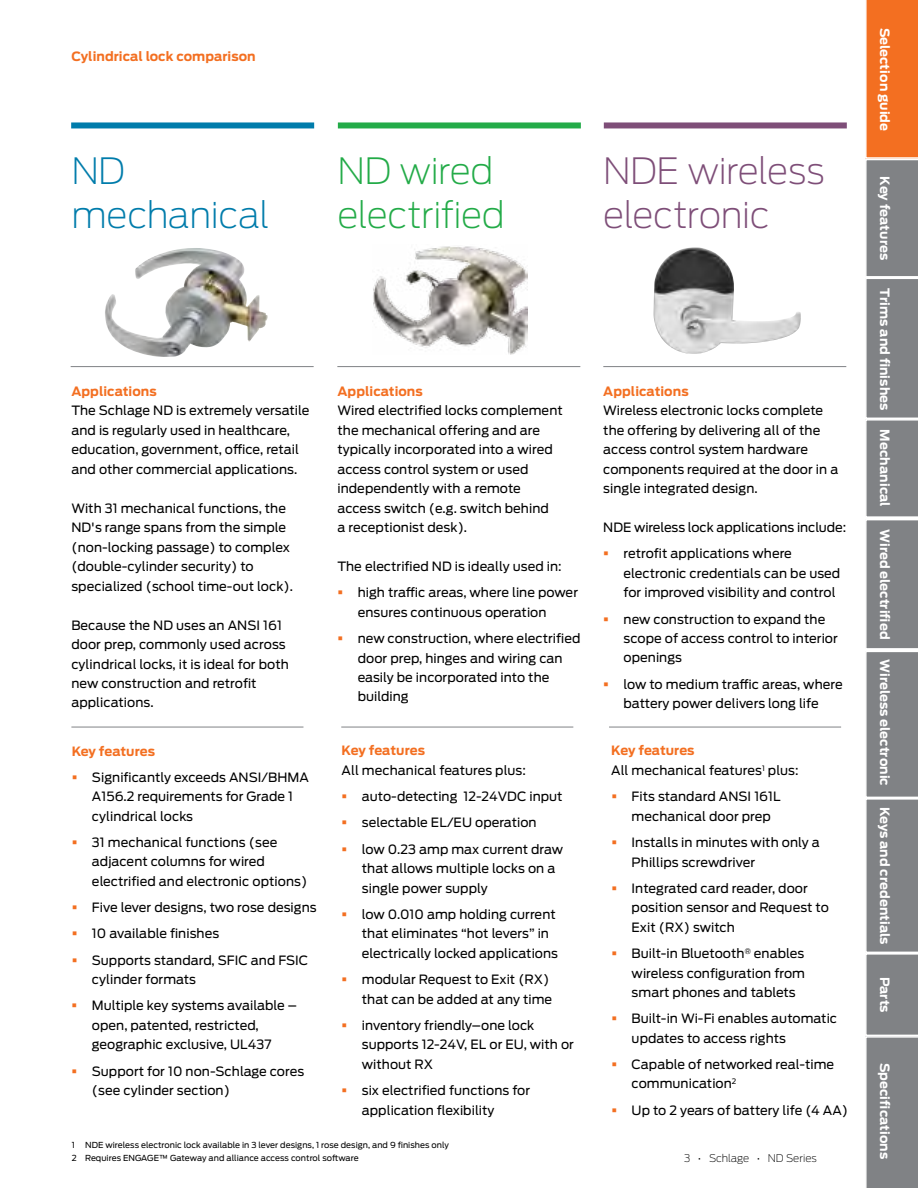
<style>
.page{position:relative;width:918px;height:1188px;background:#fff}
.page>*{position:absolute;margin:0;border:0;box-sizing:border-box;transform-origin:0 0}
.t1{font:200 36px/43.5px "Antenna";letter-spacing:-.015em;color:#7e4e78}
.t2{font:200 36px/43.5px "Antenna";letter-spacing:-.015em;color:#23ab48}
.t3{font:200 36px/43.5px "Antenna";letter-spacing:-.015em;color:#007cab}
.t4{font:12.75px/19.5px "Antenna";letter-spacing:.005em;color:#000}
.t5{font:700 12.75px "Antenna";letter-spacing:.005em;color:#fff}
.t6{font:700 12.75px "Antenna";letter-spacing:.005em;color:#f36f21}
.t7{font:200 10.5px "Antenna";letter-spacing:-.005em;color:#000}
.t8{font:8.25px/13.5px "Antenna";letter-spacing:.005em;color:#000}
.s1{font-weight:700;color:#f36f21}
</style>
<div class="page">
<hr style="left:71px;top:366px;width:243px;height:1px;background:#808285">
<hr style="left:337px;top:366px;width:243px;height:1px;background:#808285">
<hr style="left:603px;top:366px;width:243px;height:1px;background:#808285">
<hr style="left:71px;top:727px;width:232px;height:1px;background:#808285">
<hr style="left:341px;top:727px;width:232px;height:1px;background:#808285">
<hr style="left:609px;top:727px;width:232px;height:1px;background:#808285">
<img style="left:105px;top:248px;width:163px;height:109px">
<img style="left:654px;top:247px;width:147px;height:107px">
<div style="left:71px;top:122px;width:243px;height:6px;background:#007cab"></div>
<div style="left:338px;top:122px;width:243px;height:6px;background:#23ab48"></div>
<div style="left:604px;top:122px;width:243px;height:6px;background:#7e4e78"></div>
<img style="left:372px;top:246px;width:155px;height:108px">
<svg style="left:865px;top:0;width:53px;height:1188px;background:#95857e"></svg>
<p class="t6" style="left:71px;top:48px;width:186px">Cylindrical lock comparison</p>
<h1 class="t3" style="left:71px;top:148px;width:200px">ND mechanical</h1>
<h1 class="t2" style="left:338px;top:148px;width:169px">ND wired electrified</h1>
<h1 class="t1" style="left:603px;top:148px;width:223px">NDE wireless electronic</h1>
<p class="t6" style="left:71px;top:382px;width:87px">Applications</p>
<p class="t4" style="left:71px;top:400px;width:240px">The Schlage ND is extremely versatile and is regularly used in healthcare, education, government, office, retail and other commercial applications.</p>
<p class="t4" style="left:71px;top:498px;width:223px">With 31 mechanical functions, the ND's range spans from the simple (non-locking passage) to complex (double-cylinder security) to specialized (school time-out lock).</p>
<p class="t4" style="left:71px;top:615px;width:219px">Because the ND uses an ANSI 161 door prep, commonly used across cylindrical locks, it is ideal for both new construction and retrofit applications.</p>
<p class="t6" style="left:72px;top:742px;width:85px">Key features</p>
<p class="t4" style="left:92px;top:767px;width:218px">Significantly exceeds ANSI/BHMA<br>A156.2 requirements for Grade 1 cylindrical locks</p>
<p class="t4" style="left:92px;top:832px;width:217px">31 mechanical functions (see adjacent columns for wired electrified and electronic options)</p>
<p class="t4" style="left:92px;top:894px;width:226px;line-height:26.2px">Five lever designs, two rose designs<br>10 available finishes<br>Supports standard, SFIC and FSIC</p>
<p class="t4" style="left:92px;top:966px;width:207px;line-height:26.2px">cylinder formats<br>Multiple key systems available –</p>
<p class="t4" style="left:92px;top:1015px;width:181px">open, patented, restricted, geographic exclusive, UL437</p>
<p class="t4" style="left:92px;top:1061px;width:214px">Support for 10 non-Schlage cores (see cylinder section)</p>
<p class="t6" style="left:338px;top:382px;width:87px">Applications</p>
<p class="t4" style="left:338px;top:400px;width:227px">Wired electrified locks complement the mechanical offering and are typically incorporated into a wired access control system or used independently with a remote access switch (e.g. switch behind<br>a receptionist desk).</p>
<p class="t4" style="left:358px;top:553px;width:222px;line-height:26.2px;text-indent:-20px">The electrified ND is ideally used in: high traffic areas, where line power</p>
<p class="t4" style="left:358px;top:599px;width:224px;line-height:26.2px">ensures continuous operation<br>new construction, where electrified</p>
<p class="t4" style="left:358px;top:648px;width:206px">door prep, hinges and wiring can easily be incorporated into the building</p>
<p class="t6" style="left:342px;top:742px;width:85px">Key features</p>
<p class="t4" style="left:362px;top:757px;width:203px;line-height:26.2px;text-indent:-20px">All mechanical features plus: auto-detecting 12-24VDC input selectable EL/EU operation<br>low 0.23 amp max current draw</p>
<p class="t4" style="left:362px;top:859px;width:195px">that allows multiple locks on a single power supply</p>
<p class="t4" style="left:362px;top:904px;width:198px">low 0.010 amp holding current that eliminates “hot levers” in electrically locked applications</p>
<p class="t4" style="left:362px;top:970px;width:192px">modular Request to Exit (RX) that can be added at any time</p>
<p class="t4" style="left:362px;top:1015px;width:214px">inventory friendly–one lock supports 12-24V, EL or EU, with or without RX</p>
<p class="t4" style="left:362px;top:1081px;width:170px">six electrified functions for application flexibility</p>
<p class="t8" style="left:72px;top:1138px;width:5px">1</p>
<p class="t8" style="left:72px;top:1138px;width:379px;text-indent:13px">NDE wireless electronic lock available in 3 lever designs, 1 rose design, and 9 finishes only<br>2 Requires ENGAGE™ Gateway and alliance access control software</p>
<p class="t6" style="left:603px;top:382px;width:87px">Applications</p>
<p class="t4" style="left:603px;top:400px;width:237px">Wireless electronic locks complete the offering by delivering all of the access control system hardware components required at the door in a single integrated design.</p>
<p class="t4" style="left:624px;top:514px;width:224px;line-height:26.2px;text-indent:-20px">NDE wireless lock applications include: retrofit applications where</p>
<p class="t4" style="left:624px;top:563px;width:218px">electronic credentials can be used for improved visibility and control</p>
<p class="t4" style="left:624px;top:609px;width:216px">new construction to expand the scope of access control to interior openings</p>
<p class="t4" style="left:624px;top:674px;width:221px">low to medium traffic areas, where battery power delivers long life</p>
<p class="t4" style="left:611px;top:741px;width:189px"><span class="s1">Key features<br></span>All mechanical features<sup>1</sup> plus:</p>
<p class="t4" style="left:632px;top:787px;width:151px">Fits standard ANSI 161L mechanical door prep</p>
<p class="t4" style="left:632px;top:832px;width:190px">Installs in minutes with only a<br>Phillips screwdriver</p>
<p class="t4" style="left:632px;top:878px;width:199px">Integrated card reader, door position sensor and Request to<br>Exit (RX) switch</p>
<p class="t4" style="left:632px;top:943px;width:175px;text-align:justify">Built-in Bluetooth<sup>®</sup> enables wireless configuration from smart phones and tablets</p>
<p class="t4" style="left:632px;top:1009px;width:207px">Built-in Wi-Fi enables automatic updates to access rights</p>
<p class="t4" style="left:632px;top:1054px;width:204px">Capable of networked real-time communication<sup>2</sup></p>
<p class="t4" style="left:632px;top:1100px;width:218px">Up to 2 years of battery life (4 AA)</p>
<p class="t7" style="left:684px;top:1151px;width:134px">3 • Schlage • ND Series</p>
<p class="t5" style="left:894px;top:28px;width:105px;rotate:90deg">Selection guide</p>
<p class="t5" style="left:894px;top:175px;width:38px;rotate:90deg">Parts</p>
<p class="t5" style="left:894px;top:176px;width:85px;rotate:90deg">Key features</p>
<p class="t5" style="left:894px;top:288px;width:123px;rotate:90deg">Trims and finishes</p>
<p class="t5" style="left:894px;top:429px;width:79px;rotate:90deg">Mechanical</p>
<p class="t5" style="left:894px;top:243px;width:139px;rotate:90deg">Keys and credent als</p>
<p class="t5" style="left:894px;top:400px;width:241px;rotate:90deg">Wireless Electronic Wired electrified</p>
<p class="t5" style="left:894px;top:549px;width:239px;rotate:90deg">Wir d electrifiedWireless electronic</p>
<p class="t5" style="left:894px;top:680px;width:79px;rotate:90deg">M chanical</p>
<p class="t5" style="left:894px;top:779px;width:123px;rotate:90deg">Trims and finishes</p>
<p class="t5" style="left:894px;top:807px;width:139px;rotate:90deg">Keys and credentials</p>
<p class="t5" style="left:894px;top:977px;width:38px;rotate:90deg">Parts</p>
<p class="t5" style="left:894px;top:928px;width:77px;rotate:90deg">Key feature</p>
<p class="t5" style="left:894px;top:1057px;width:105px;rotate:90deg">Select on guide</p>
<p class="t5" style="left:894px;top:1063px;width:98px;rotate:90deg">Specifications</p>
</div>
